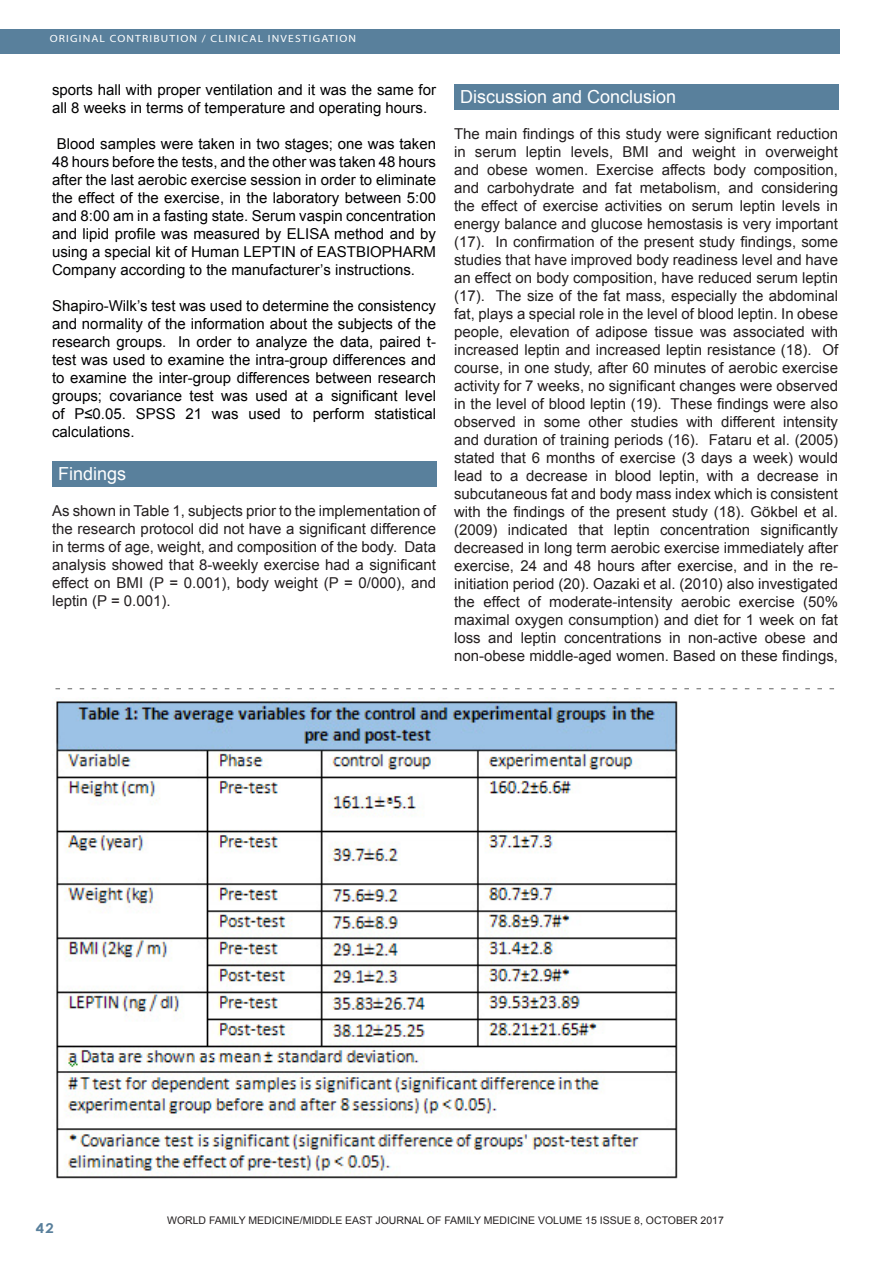
<style>
.page{position:relative;width:893px;height:1263px;background:#fff}
.page>*{position:absolute;margin:0;border:0;box-sizing:border-box;transform-origin:0 0}
.Footnote_Text{font:18px "Arial";color:#fff}
.Footnote_Text-2{font:15px/18px "Arial";color:#231f20;text-align:justify}
.Footnote_Text-3{font:15px/18px "Arial";color:#010102;text-align:justify}
.t1{font:700 13.5px "Century Gothic";color:#59809c;scale:1.1 1}
.Footnote_Text-4{font:10.5px "Arial";color:#231f20}
.t2{font:10.5px "Myriad";letter-spacing:.1em;color:#fff;scale:1.1 1}
</style>
<div class="page">
<div style="left:0;top:30px;width:840px;height:24px;background:#59809c"></div>
<div style="left:52px;top:461px;width:385px;height:25px;background:#59809c"></div>
<div style="left:454px;top:84px;width:385px;height:25px;background:#59809c"></div>
<img style="left:56px;top:699px;width:622px;height:480px">
<svg style="left:56px;top:688px;width:778px;height:1px"></svg>
<p class="t2" style="left:50px;top:34px;width:280px">ORIGINAL CONTRIBUTION / CLINICAL INVESTIGATION</p>
<p class="Footnote_Text-3" style="left:52px;top:81px;width:385px">sports hall with proper ventilation and it was the same for all 8 weeks in terms of temperature and operating hours.</p>
<p class="Footnote_Text-3" style="left:52px;top:135px;width:386px;text-indent:5px">Blood samples were taken in two stages; one was taken 48 hours before the tests, and the other was taken 48 hours after the last aerobic exercise session in order to eliminate the effect of the exercise, in the laboratory between 5:00 and 8:00 am in a fasting state. Serum vaspin concentration and lipid profile was measured by ELISA method and by using a special kit of Human LEPTIN of EASTBIOPHARM Company according to the manufacturer’s instructions.</p>
<p class="Footnote_Text-3" style="left:52px;top:297px;width:385px">Shapiro-Wilk’s test was used to determine the consistency and normality of the information about the subjects of the research groups. In order to analyze the data, paired t&shy;test was used to examine the intra-group differences and to examine the inter-group differences between research groups; covariance test was used at a significant level of P≤0.05. SPSS 21 was used to perform statistical calculations.</p>
<p class="Footnote_Text" style="left:58px;top:462px;width:70px">Findings</p>
<p class="Footnote_Text-2" style="left:52px;top:502px;width:385px">As shown in Table 1, subjects prior to the implementation of the research protocol did not have a significant difference in terms of age, weight, and composition of the body. Data analysis showed that 8-weekly exercise had a significant effect on BMI (P = 0.001), body weight (P = 0/000), and leptin (P = 0.001).</p>
<p class="Footnote_Text" style="left:460px;top:85px;width:218px">Discussion and Conclusion</p>
<p class="Footnote_Text-2" style="left:454px;top:125px;width:386px">The main findings of this study were significant reduction in serum leptin levels, BMI and weight in overweight and obese women. Exercise affects body composition, and carbohydrate and fat metabolism, and considering the effect of exercise activities on serum leptin levels in energy balance and glucose hemostasis is very important (17). In confirmation of the present study findings, some studies that have improved body readiness level and have an effect on body composition, have reduced serum leptin (17). The size of the fat mass, especially the abdominal fat, plays a special role in the level of blood leptin. In obese people, elevation of adipose tissue was associated with increased leptin and increased leptin resistance (18). Of course, in one study, after 60 minutes of aerobic exercise activity for 7 weeks, no significant changes were observed in the level of blood leptin (19). These findings were also observed in some other studies with different intensity and duration of training periods (16). Fataru et al. (2005) stated that 6 months of exercise (3 days a week) would lead to a decrease in blood leptin, with a decrease in subcutaneous fat and body mass index which is consistent with the findings of the present study (18). Gökbel et al. (2009) indicated that leptin concentration significantly decreased in long term aerobic exercise immediately after exercise, 24 and 48 hours after exercise, and in the re&shy;initiation period (20). Oazaki et al. (2010) also investigated the effect of moderate-intensity aerobic exercise (50% maximal oxygen consumption) and diet for 1 week on fat loss and leptin concentrations in non-active obese and non-obese middle-aged women. Based on these findings,</p>
<p class="t1" style="left:36px;top:1217px;width:18px">42</p>
<p class="Footnote_Text-4" style="left:167px;top:1214px;width:558px">WORLD FAMILY MEDICINE/MIDDLE EAST JOURNAL OF FAMILY MEDICINE VOLUME 15 ISSUE 8, OCTOBER 2017</p>
</div>
